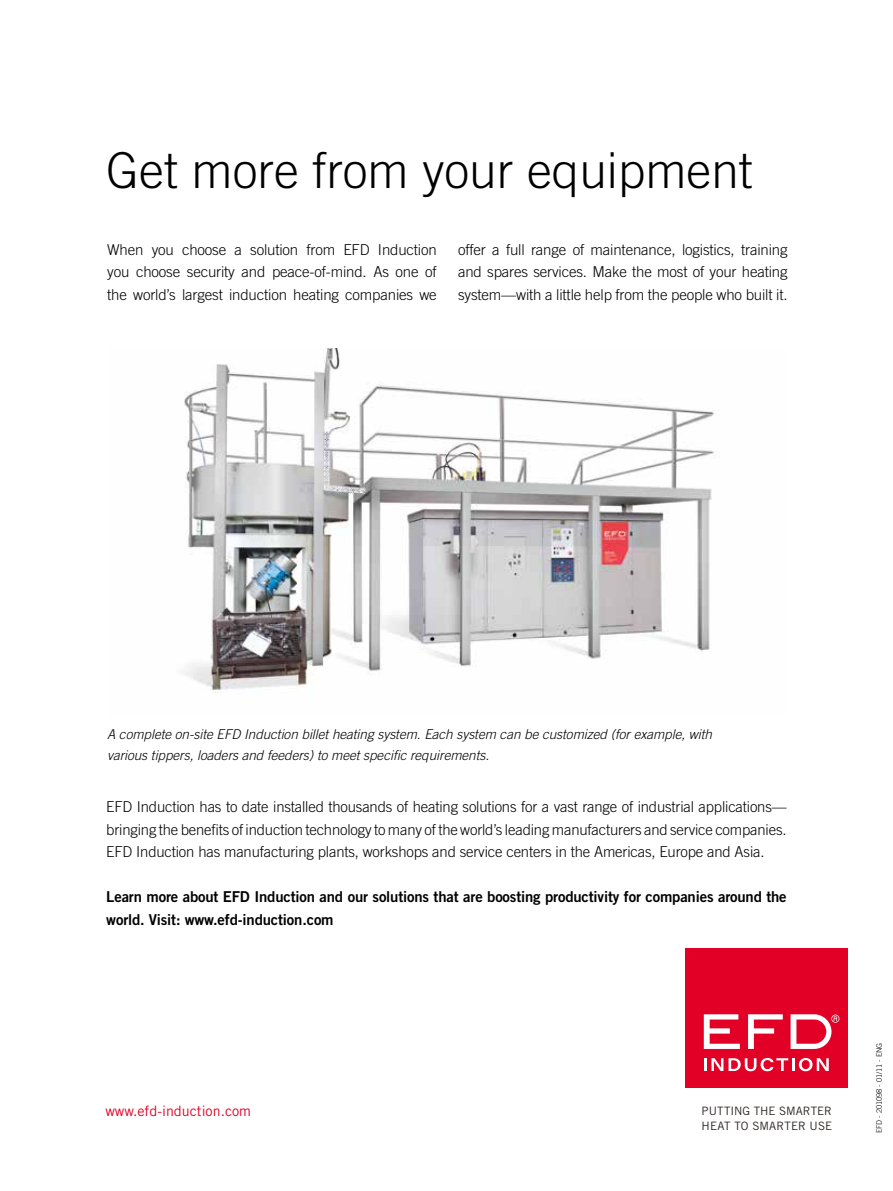
<style>
.page{position:relative;width:893px;height:1191px;background:#fff}
.page>*{position:absolute;margin:0;border:0;box-sizing:border-box;transform-origin:0 0}
.t1{font:300 49.5px "Trade Gothic";color:#000}
.t2{font:300 15px/22.5px "Trade Gothic";letter-spacing:-.01em;color:#000;text-align:justify}
.t3{font:15px/22.5px "Trade Gothic Bold Two";letter-spacing:-.01em;color:#000}
.t4{font:14.25px "Trade Gothic LT Std";color:#e20026}
.t5{font:italic 300 13.5px/21px "Trade Gothic LT Std";letter-spacing:-.005em;color:#000}
.t6{font:11.55px/15px "Trade Gothic LT Std";letter-spacing:.005em;color:#2d2725}
.t7{font:300 7.5px "Trade Gothic";letter-spacing:-.01em;color:#000}
</style>
<div class="page">
<img style="left:184px;top:349px;width:533px;height:344px">
<div style="left:686px;top:948px;width:162px;height:139px;background:#e20026"></div>
<svg style="left:704px;top:1014px;width:36px;height:35px"></svg>
<svg style="left:748px;top:1014px;width:35px;height:35px"></svg>
<svg style="left:704px;top:1058px;width:125px;height:13px"></svg>
<svg style="left:791px;top:1014px;width:48px;height:35px"></svg>
<h1 class="t1" style="left:106px;top:141px;width:648px">Get more from your equipment</h1>
<p class="t2" style="left:107px;top:238px;width:331px">When you choose a solution from EFD Induction you choose security and peace-of-mind. As one of the world’s largest induction heating companies we</p>
<p class="t2" style="left:458px;top:238px;width:331px">offer a full range of maintenance, logistics, training and spares services. Make the most of your heating system—with a little help from the people who built it.</p>
<p class="t5" style="left:107px;top:724px;width:606px">A complete on-site EFD Induction billet heating system. Each system can be customized (for example, with various tippers, loaders and feeders) to meet specific requirements.</p>
<p class="t2" style="left:106px;top:795px;width:682px">EFD Induction has to date installed thousands of heating solutions for a vast range of industrial applications— bringing the benefits of induction technology to many of the world’s leading manufacturers and service companies.<br>EFD Induction has manufacturing plants, workshops and service centers in the Americas, Europe and Asia.</p>
<p class="t3" style="left:106px;top:885px;width:682px">Learn more about EFD Induction and our solutions that are boosting productivity for companies around the world. Visit: www.efd-induction.com</p>
<p class="t4" style="left:105px;top:1102px;width:147px">www.efd-induction.com</p>
<p class="t6" style="left:702px;top:1103px;width:132px">PUTTING THE SMARTER<br>HEAT TO SMARTER USE</p>
<p class="t7" style="left:875px;top:1132px;width:91px;rotate:-90deg">EFD - 201098 - 01/11 - ENG</p>
</div>
